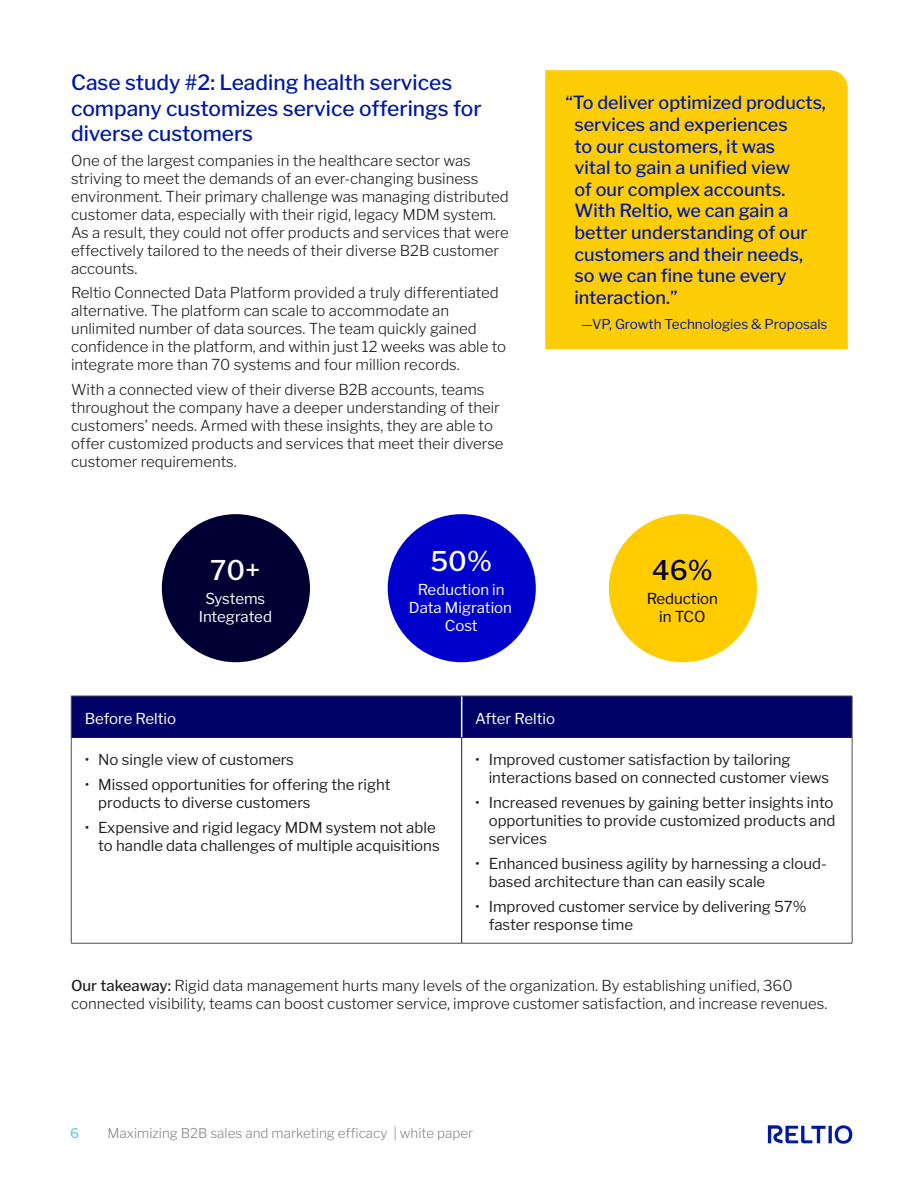
<style>
.page{position:relative;width:918px;height:1188px;background:#fff}
.page>*{position:absolute;margin:0;border:0;box-sizing:border-box;transform-origin:0 0}
.t1{font:500 27px "Libre Franklin";color:#fff}
.t2{font:500 27px "Libre Franklin";color:#003}
.t3{font:500 21px/25.2px "Libre Franklin";color:#00199f}
.t4{font:500 18px/21.6px "Libre Franklin";color:#00199f}
.t5{font:300 15px/18px "Libre Franklin";color:#231f20}
.t6{font:15px/18px "Libre Franklin";color:#231f20}
.t7{font:15px/18px "Libre Franklin";color:#fff;text-align:center}
.t8{font:15px/18px "Libre Franklin";color:#003;text-align:center}
.t9{font:300 13.5px "Libre Franklin";color:#898a8e}
.t10{font:13.5px "Libre Franklin";color:#00199f}
.t11{font:500 13.5px "Libre Franklin";color:#6cccdc}
.s1{font-weight:500}
</style>
<div class="page">
<svg style="left:768px;top:1125px;width:84px;height:19px"></svg>
<div style="left:72px;top:697px;width:780px;height:40px;background:#006"></div>
<svg style="left:72px;top:738px;width:780px;height:205px"></svg>
<hr style="left:461px;top:696px;width:1px;height:41px;background:#fff">
<hr style="left:71px;top:737px;width:1px;height:206px;background:#4b4c4d">
<hr style="left:852px;top:737px;width:1px;height:206px;background:#4b4c4d">
<hr style="left:71px;top:943px;width:391px;height:1px;background:#4b4c4d">
<hr style="left:462px;top:943px;width:390px;height:1px;background:#4b4c4d">
<hr style="left:461px;top:738px;width:1px;height:205px;background:#231f20">
<hr style="left:71px;top:696px;width:391px;height:1px;background:#4b4c4d">
<hr style="left:71px;top:696px;width:1px;height:41px;background:#4b4c4d">
<hr style="left:462px;top:696px;width:390px;height:1px;background:#4b4c4d">
<hr style="left:852px;top:696px;width:1px;height:41px;background:#4b4c4d">
<hr style="left:71px;top:737px;width:391px;height:1px;background:#231f20">
<hr style="left:462px;top:737px;width:390px;height:1px;background:#231f20">
<div style="left:162px;top:514px;width:148px;height:148px;background:#003;border-radius:50%"></div>
<div style="left:388px;top:514px;width:148px;height:148px;background:#00c;border-radius:50%"></div>
<div style="left:609px;top:514px;width:148px;height:148px;background:#fc0;border-radius:50%"></div>
<div style="left:545px;top:70px;width:303px;height:279px;background:#fecd08"></div>
<p class="t3" style="left:71px;top:68px;width:412px">Case study #2: Leading health services company customizes service offerings for diverse customers</p>
<p class="t5" style="left:71px;top:150px;width:439px">One of the largest companies in the healthcare sector was striving to meet the demands of an ever-changing business environment. Their primary challenge was managing distributed customer data, especially with their rigid, legacy MDM system.<br>As a result, they could not offer products and services that were effectively tailored to the needs of their diverse B2B customer accounts.</p>
<p class="t5" style="left:71px;top:283px;width:437px">Reltio Connected Data Platform provided a truly differentiated alternative. The platform can scale to accommodate an unlimited number of data sources. The team quickly gained confidence in the platform, and within just 12 weeks was able to integrate more than 70 systems and four million records.</p>
<p class="t5" style="left:71px;top:379px;width:434px">With a connected view of their diverse B2B accounts, teams throughout the company have a deeper understanding of their customers’ needs. Armed with these insights, they are able to offer customized products and services that meet their diverse customer requirements.</p>
<p class="t1" style="left:210px;top:549px;width:52px">70+</p>
<p class="t7" style="left:199px;top:588px;width:75px">Systems<br>Integrated</p>
<p class="t1" style="left:430px;top:540px;width:63px">50%</p>
<p class="t7" style="left:409px;top:579px;width:105px">Reduction in<br>Data Migration<br>Cost</p>
<p class="t4" style="left:574px;top:90px;width:253px;text-indent:-9px">“To deliver optimized products, services and experiences<br>to our customers, it was<br>vital to gain a unified view<br>of our complex accounts.<br>With Reltio, we can gain a better understanding of our customers and their needs, so we can fine tune every interaction.”</p>
<p class="t10" style="left:581px;top:313px;width:248px">—VP, Growth Technologies &amp; Proposals</p>
<p class="t2" style="left:652px;top:549px;width:62px">46%</p>
<p class="t8" style="left:647px;top:588px;width:73px">Reduction in TCO</p>
<p class="t7" style="left:85px;top:708px;width:93px">Before Reltio</p>
<p class="t7" style="left:475px;top:708px;width:81px">After Reltio</p>
<p class="t6" style="left:85px;top:750px;width:211px">• No single view of customers</p>
<p class="t6" style="left:98px;top:774px;width:294px;text-indent:-13px">• Missed opportunities for offering the right products to diverse customers</p>
<p class="t6" style="left:85px;top:817px;width:356px;text-align:right">• Expensive and rigid legacy MDM system not able to handle data challenges of multiple acquisitions</p>
<p class="t6" style="left:489px;top:750px;width:342px;text-indent:-14px">• Improved customer satisfaction by tailoring interactions based on connected customer views</p>
<p class="t6" style="left:489px;top:792px;width:348px;text-indent:-14px">• Increased revenues by gaining better insights into opportunities to provide customized products and services</p>
<p class="t6" style="left:489px;top:853px;width:340px;text-indent:-14px">• Enhanced business agility by harnessing a cloud&shy;based architecture than can easily scale</p>
<p class="t6" style="left:489px;top:896px;width:319px;text-indent:-14px">• Improved customer service by delivering 57% faster response time</p>
<p class="t5" style="left:71px;top:975px;width:758px"><span class="s1">Our takeaway:</span> Rigid data management hurts many levels of the organization. By establishing unified, 360 connected visibility, teams can boost customer service, improve customer satisfaction, and increase revenues.</p>
<p class="t11" style="left:70px;top:1123px;width:11px">6</p>
<p class="t9" style="left:108px;top:1123px;width:367px">Maximizing B2B sales and marketing efficacy | white paper</p>
</div>
